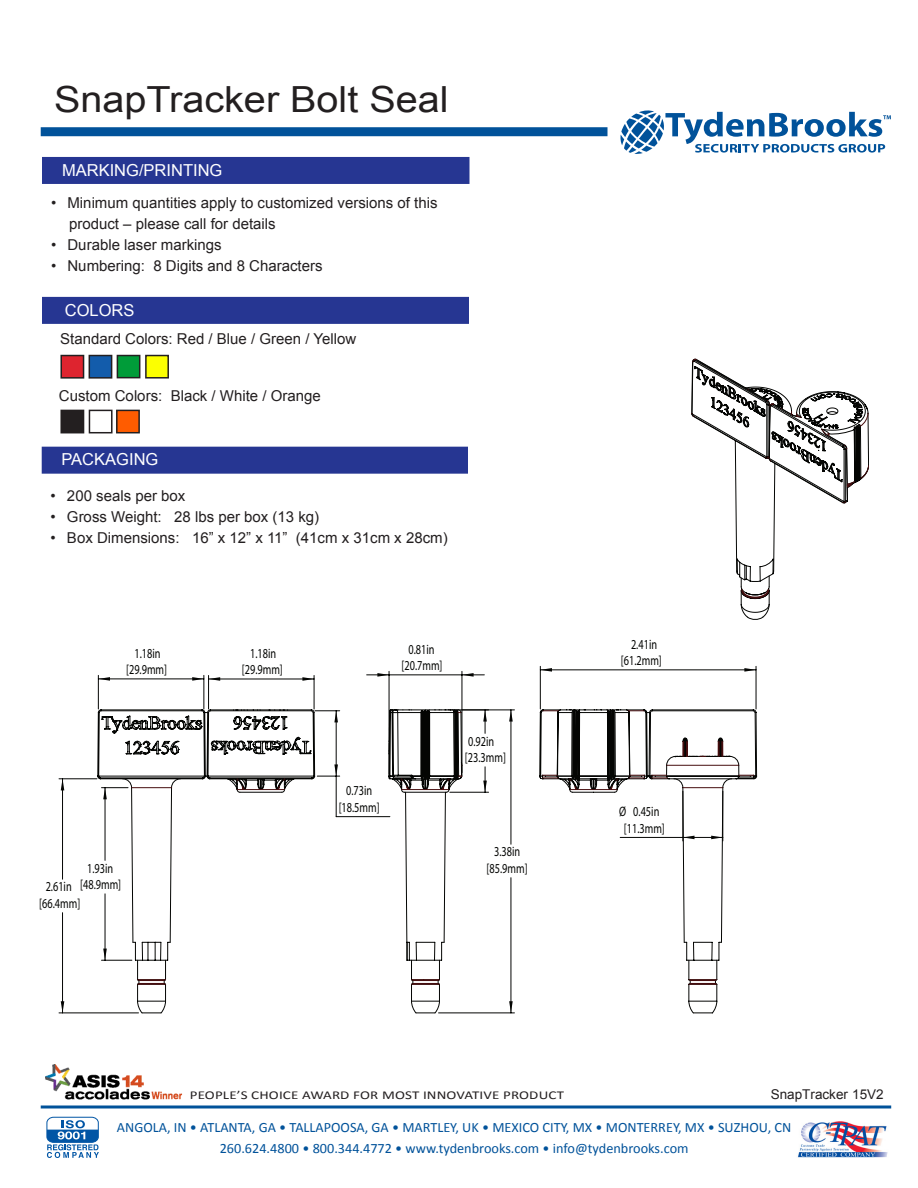
<style>
.page{position:relative;width:918px;height:1188px;background:#fff}
.page>*{position:absolute;margin:0;border:0;box-sizing:border-box;transform-origin:0 0}
.t1{font:36px "Arial";color:#231f20;scale:1.1 1}
.t2{font:16.5px "Arial";color:#fff}
.t3{font:15px/21px "Arial";color:#231f20}
.t4{font:14.25px/21px "Calibri";color:#01529a;text-align:center}
.t5{font:13.65px/16.6px "Myriad Pro";color:#040503;text-align:center;scale:.75 1}
.t6{font:13.5px "Arial";color:#231f20}
.t7{font:12px "Calibri";letter-spacing:.01em;color:#231f20;scale:1.25 1}
</style>
<div class="page">
<div style="left:41px;top:127px;width:567px;height:9px;background:#01529a"></div>
<svg style="left:620px;top:110px;width:271px;height:44px"></svg>
<hr style="left:41px;top:1106px;width:850px;height:2px;background:#01529a">
<svg style="left:46px;top:1116px;width:53px;height:42px"></svg>
<img style="left:798px;top:1121px;width:90px;height:36px">
<img style="left:46px;top:1065px;width:137px;height:35px">
<svg style="left:97px;top:712px;width:69px;height:301px"></svg>
<hr style="left:336px;top:816px;width:54px;height:1px;background:#040503">
<svg style="left:98px;top:709px;width:242px;height:276px"></svg>
<hr style="left:101px;top:960px;width:31px;height:1px;background:#040503">
<hr style="left:105px;top:788px;width:1px;height:72px;background:#040503">
<hr style="left:105px;top:894px;width:1px;height:66px;background:#040503">
<svg style="left:61px;top:782px;width:3px;height:8px"></svg>
<svg style="left:61px;top:1001px;width:3px;height:12px"></svg>
<hr style="left:59px;top:779px;width:38px;height:1px;background:#040503">
<hr style="left:59px;top:1013px;width:80px;height:1px;background:#040503">
<hr style="left:62px;top:779px;width:1px;height:100px;background:#040503">
<hr style="left:62px;top:913px;width:1px;height:100px;background:#040503">
<svg style="left:99px;top:677px;width:11px;height:4px"></svg>
<hr style="left:98px;top:675px;width:1px;height:34px;background:#040503">
<hr style="left:204px;top:675px;width:1px;height:34px;background:#040503">
<hr style="left:98px;top:679px;width:106px;height:1px;background:#040503">
<svg style="left:192px;top:677px;width:28px;height:4px"></svg>
<svg style="left:302px;top:677px;width:12px;height:4px"></svg>
<hr style="left:208px;top:675px;width:1px;height:34px;background:#040503">
<hr style="left:314px;top:675px;width:1px;height:34px;background:#040503">
<hr style="left:209px;top:679px;width:105px;height:1px;background:#040503">
<hr style="left:389px;top:671px;width:1px;height:103px;background:#040503">
<hr style="left:462px;top:671px;width:1px;height:102px;background:#040503">
<svg style="left:367px;top:673px;width:22px;height:4px"></svg>
<hr style="left:389px;top:675px;width:73px;height:1px;background:#040503">
<svg style="left:462px;top:673px;width:22px;height:4px"></svg>
<svg style="left:509px;top:711px;width:4px;height:11px"></svg>
<svg style="left:509px;top:1001px;width:4px;height:12px"></svg>
<hr style="left:450px;top:710px;width:64px;height:1px;background:#040503">
<hr style="left:439px;top:1013px;width:75px;height:1px;background:#040503">
<hr style="left:511px;top:710px;width:1px;height:134px;background:#040503">
<hr style="left:511px;top:878px;width:1px;height:135px;background:#040503">
<svg style="left:388px;top:709px;width:101px;height:304px"></svg>
<svg style="left:539px;top:709px;width:107px;height:71px"></svg>
<svg style="left:542px;top:710px;width:104px;height:128px"></svg>
<svg style="left:744px;top:668px;width:12px;height:4px"></svg>
<svg style="left:541px;top:668px;width:11px;height:4px"></svg>
<hr style="left:756px;top:666px;width:1px;height:43px;background:#040503">
<hr style="left:540px;top:666px;width:1px;height:43px;background:#040503">
<hr style="left:540px;top:670px;width:216px;height:1px;background:#040503">
<svg style="left:646px;top:709px;width:111px;height:304px"></svg>
<hr style="left:683px;top:791px;width:1px;height:50px;background:#040503">
<hr style="left:723px;top:791px;width:1px;height:50px;background:#040503">
<hr style="left:620px;top:837px;width:63px;height:1px;background:#040503">
<hr style="left:683px;top:837px;width:40px;height:1px;background:#040503">
<svg style="left:691px;top:359px;width:178px;height:261px"></svg>
<div style="left:42px;top:297px;width:427px;height:27px;background:#263692"></div>
<div style="left:42px;top:447px;width:426px;height:27px;background:#263692"></div>
<div style="left:42px;top:157px;width:428px;height:27px;background:#263692"></div>
<div style="left:61px;top:410px;width:23px;height:23px;background:#231f20"></div>
<div style="left:89px;top:410px;width:24px;height:23px;border:2px solid #231f20"></div>
<div style="left:117px;top:356px;width:23px;height:22px;background:#009c39"></div>
<div style="left:117px;top:355px;width:23px;height:23px;border:2px solid #231f20"></div>
<div style="left:146px;top:356px;width:22px;height:22px;background:#fcff00"></div>
<div style="left:145px;top:355px;width:24px;height:24px;border:2px solid #231f20"></div>
<div style="left:117px;top:410px;width:22px;height:23px;background:#ff5c00"></div>
<div style="left:116px;top:410px;width:24px;height:23px;border:2px solid #231f20"></div>
<div style="left:61px;top:356px;width:23px;height:22px;background:#de242f"></div>
<div style="left:60px;top:355px;width:24px;height:24px;border:2px solid #231f20"></div>
<div style="left:89px;top:356px;width:23px;height:22px;background:#135cab"></div>
<div style="left:89px;top:355px;width:23px;height:24px;border:2px solid #231f20"></div>
<p class="t1" style="left:54px;top:74px;width:360px">SnapTracker Bolt Seal</p>
<p class="t2" style="left:62px;top:159px;width:162px">MARKING/PRINTING</p>
<p class="t3" style="left:69px;top:192px;width:370px;text-indent:-18px">• Minimum quantities apply to customized versions of this product – please call for details</p>
<p class="t3" style="left:51px;top:234px;width:172px">• Durable laser markings</p>
<p class="t3" style="left:51px;top:255px;width:273px">• Numbering: 8 Digits and 8 Characters</p>
<p class="t2" style="left:65px;top:299px;width:71px">COLORS</p>
<p class="t3" style="left:60px;top:329px;width:297px">Standard Colors: Red / Blue / Green / Yellow</p>
<p class="t3" style="left:59px;top:385px;width:263px">Custom Colors: Black / White / Orange</p>
<p class="t2" style="left:62px;top:448px;width:98px">PACKAGING</p>
<p class="t3" style="left:50px;top:485px;width:136px">• 200 seals per box</p>
<p class="t3" style="left:50px;top:506px;width:270px">• Gross Weight: 28 lbs per box (13 kg)</p>
<p class="t3" style="left:50px;top:527px;width:399px">• Box Dimensions: 16” x 12” x 11” (41cm x 31cm x 28cm)</p>
<p class="t5" style="left:126px;top:644px;width:56px">1.18in [29.9mm]</p>
<p class="t5" style="left:242px;top:644px;width:56px">1.18in [29.9mm]</p>
<p class="t5" style="left:402px;top:640px;width:56px">0.81in [20.7mm]</p>
<p class="t5" style="left:46px;top:859px;width:102px;text-align:left;text-indent:41px">1.93in<br>2.61in [48.9mm]</p>
<p class="t5" style="left:39px;top:895px;width:56px">[66.4mm]</p>
<p class="t5" style="left:339px;top:782px;width:56px">0.73in [18.5mm]</p>
<p class="t5" style="left:465px;top:732px;width:56px;text-align:left">0.92in [23.3mm]</p>
<p class="t5" style="left:487px;top:843px;width:56px">3.38in [85.9mm]</p>
<p class="t5" style="left:621px;top:635px;width:56px">2.41in [61.2mm]</p>
<p class="t5" style="left:619px;top:803px;width:62px">Ø 0.45in [11.3mm]</p>
<p class="t6" style="left:771px;top:1085px;width:114px">SnapTracker 15V2</p>
<p class="t7" style="left:190px;top:1087px;width:301px">PEOPLE’S CHOICE AWARD FOR MOST INNOVATIVE PRODUCT</p>
<p class="t4" style="left:117px;top:1116px;width:676px">ANGOLA, IN • ATLANTA, GA • TALLAPOOSA, GA • MARTLEY, UK • MEXICO CITY, MX • MONTERREY, MX • SUZHOU, CN<br>260.624.4800 • 800.344.4772 • www.tydenbrooks.com • info@tydenbrooks.com</p>
</div>
